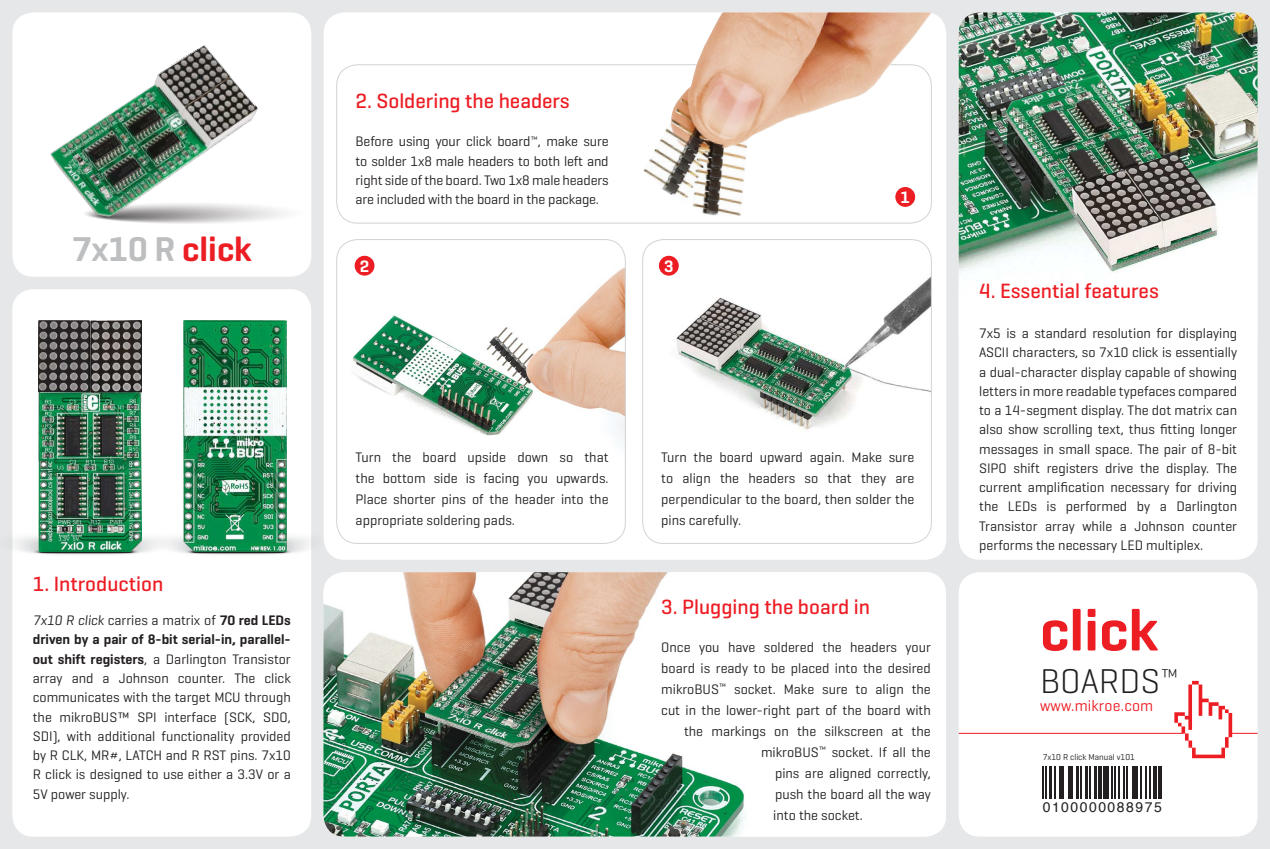
<style>
.page{position:relative;width:1270px;height:849px;background:#fff}
.page>*{position:absolute;margin:0;border:0;box-sizing:border-box;transform-origin:0 0}
.t1{font:600 59.5px "Geogrotesque";color:#ed1d24}
.t2{font:600 35px "Geogrotesque";color:#bcbec0}
.t3{font:300 35px "Geogrotesque";color:#231f20}
.t4{font:500 21px "Geogrotesque";color:#ed1d24}
.t5{font:600 16.8px "Geogrotesque";color:#fff}
.t6{font:15.75px "Geogrotesque";letter-spacing:.01em;color:#ed1d24}
.t7{font:14px/19.2px "Geogrotesque";color:#231f20;text-align:justify}
.t8{font:14px "Helvetica";letter-spacing:.105em;color:#231f20}
.t9{font:8.75px "Geogrotesque";color:#231f20}
.s1{color:#ed1d24}
.s2{font-style:italic}
.s3{font-weight:600}
</style>
<div class="page">
<div style="left:0;top:0;width:1270px;height:848px;background:#e6e7e8"></div>
<div style="left:959px;top:12px;width:299px;height:547px;background:#fff;border-radius:21px"></div>
<img style="left:959px;top:12px;width:299px;height:261px">
<div style="left:12px;top:12px;width:299px;height:265px;background:#fff;border-radius:21px"></div>
<div style="left:12px;top:289px;width:299px;height:547px;background:#fff;border-radius:21px"></div>
<div style="left:324px;top:12px;width:622px;height:547px;background:#fff;border-radius:21px"></div>
<img style="left:323px;top:572px;width:623px;height:264px">
<img style="left:338px;top:239px;width:287px;height:304px">
<div style="left:336px;top:239px;width:290px;height:304px;border:1px solid #d1d3d4;border-radius:21px"></div>
<img style="left:658px;top:257px;width:272px;height:173px">
<div style="left:642px;top:239px;width:290px;height:304px;border:1px solid #d1d3d4;border-radius:21px"></div>
<div style="left:336px;top:64px;width:596px;height:159px;border:1px solid #d1d3d4;border-radius:21px"></div>
<div style="left:355px;top:256px;width:19px;height:19px;background:#ed1d24;border-radius:50%"></div>
<div style="left:659px;top:256px;width:20px;height:19px;background:#ed1d24;border-radius:50%"></div>
<div style="left:959px;top:572px;width:299px;height:264px;background:#fff;border-radius:21px"></div>
<hr style="left:959px;top:732px;width:224px;height:1px;background:#ed1d24">
<img style="left:643px;top:12px;width:289px;height:204px">
<div style="left:895px;top:187px;width:20px;height:20px;background:#ed1d24;border-radius:50%"></div>
<svg style="left:1174px;top:680px;width:84px;height:78px"></svg>
<svg style="left:267px;top:208px;width:18px;height:11px"></svg>
<img style="left:50px;top:45px;width:217px;height:179px">
<img style="left:12px;top:529px;width:132px;height:26px">
<img style="left:144px;top:536px;width:189px;height:20px">
<img style="left:39px;top:321px;width:103px;height:230px">
<img style="left:183px;top:320px;width:104px;height:231px">
<hr style="left:1043px;top:766px;width:1px;height:32px;background:#231f20">
<hr style="left:1045px;top:766px;width:1px;height:32px;background:#231f20">
<hr style="left:1049px;top:766px;width:2px;height:32px;background:#231f20">
<hr style="left:1054px;top:766px;width:1px;height:32px;background:#231f20">
<hr style="left:1059px;top:766px;width:3px;height:32px;background:#231f20">
<hr style="left:1063px;top:766px;width:1px;height:32px;background:#231f20">
<hr style="left:1068px;top:766px;width:2px;height:32px;background:#231f20">
<hr style="left:1072px;top:766px;width:1px;height:32px;background:#231f20">
<hr style="left:1077px;top:766px;width:2px;height:32px;background:#231f20">
<hr style="left:1080px;top:766px;width:2px;height:32px;background:#231f20">
<hr style="left:1085px;top:766px;width:3px;height:32px;background:#231f20">
<hr style="left:1089px;top:766px;width:1px;height:32px;background:#231f20">
<hr style="left:1094px;top:766px;width:3px;height:32px;background:#231f20">
<hr style="left:1098px;top:766px;width:1px;height:32px;background:#231f20">
<hr style="left:1100px;top:766px;width:2px;height:32px;background:#231f20">
<hr style="left:1103px;top:766px;width:1px;height:32px;background:#231f20">
<hr style="left:1105px;top:766px;width:4px;height:32px;background:#231f20">
<hr style="left:1112px;top:766px;width:1px;height:32px;background:#231f20">
<hr style="left:1114px;top:766px;width:1px;height:32px;background:#231f20">
<hr style="left:1118px;top:766px;width:1px;height:32px;background:#231f20">
<hr style="left:1123px;top:766px;width:1px;height:32px;background:#231f20">
<hr style="left:1127px;top:766px;width:1px;height:32px;background:#231f20">
<hr style="left:1132px;top:766px;width:3px;height:32px;background:#231f20">
<hr style="left:1137px;top:766px;width:1px;height:32px;background:#231f20">
<hr style="left:1140px;top:766px;width:2px;height:32px;background:#231f20">
<hr style="left:1145px;top:766px;width:2px;height:32px;background:#231f20">
<hr style="left:1149px;top:766px;width:1px;height:32px;background:#231f20">
<hr style="left:1153px;top:766px;width:4px;height:32px;background:#231f20">
<hr style="left:1158px;top:766px;width:1px;height:32px;background:#231f20">
<hr style="left:1161px;top:766px;width:1px;height:32px;background:#231f20">
<h2 class="t2" style="left:72px;top:236px;width:181px">7x10 R <span class="s1">click</span></h2>
<h3 class="t4" style="left:33px;top:576px;width:132px">1. Introduction</h3>
<p class="t7" style="left:33px;top:611px;width:259px"><span class="s2">7x10 R click</span> carries a matrix of <span class="s3">70 red LEDs driven by a pair of 8-bit serial-in, parallel&shy;out shift registers</span>, a Darlington Transistor array and a Johnson counter. The click communicates with the target MCU through the mikroBUS™ SPI interface (SCK, SDO, SDI), with additional functionality provided by R CLK, MR#, LATCH and R RST pins. 7x10<br>R click is designed to use either a 3.3V or a 5V power supply.</p>
<h3 class="t4" style="left:356px;top:93px;width:216px">2. Soldering the headers</h3>
<p class="t7" style="left:356px;top:133px;width:254px">Before using your click board<sup>™</sup>, make sure to solder 1x8 male headers to both left and right side of the board. Two 1x8 male headers are included with the board in the package.</p>
<p class="t5" style="left:360px;top:260px;width:11px">2</p>
<p class="t5" style="left:664px;top:260px;width:11px">3</p>
<p class="t5" style="left:900px;top:191px;width:11px">1</p>
<p class="t7" style="left:356px;top:448px;width:254px;line-height:21px">Turn the board upside down so that the bottom side is facing you upwards.<br>Place shorter pins of the header into the appropriate soldering pads.</p>
<p class="t7" style="left:661px;top:448px;width:255px;line-height:21px">Turn the board upward again. Make sure to align the headers so that they are perpendicular to the board, then solder the pins carefully.</p>
<h3 class="t4" style="left:661px;top:599px;width:210px">3. Plugging the board in</h3>
<p class="t7" style="left:661px;top:638px;width:271px">Once you have soldered the headers your</p>
<p class="t7" style="left:661px;top:659px;width:271px">board is ready to be placed into the desired</p>
<p class="t7" style="left:661px;top:680px;width:271px">mikroBUS<sup>™</sup> socket. Make sure to align the</p>
<p class="t7" style="left:661px;top:701px;width:271px">cut in the lower-right part of the board with</p>
<p class="t7" style="left:684px;top:722px;width:248px">the markings on the silkscreen at the</p>
<p class="t7" style="left:761px;top:743px;width:171px">mikroBUS<sup>™</sup> socket. If all the</p>
<p class="t7" style="left:775px;top:764px;width:157px">pins are aligned correctly,</p>
<p class="t7" style="left:775px;top:785px;width:157px">push the board all the way</p>
<p class="t7" style="left:773px;top:806px;width:91px">into the socket.</p>
<h3 class="t4" style="left:979px;top:283px;width:181px">4. Essential features</h3>
<p class="t7" style="left:979px;top:325px;width:259px">7x5 is a standard resolution for displaying ASCII characters, so 7x10 click is essentially a dual-character display capable of showing letters in more readable typefaces compared to a 14-segment display. The dot matrix can also show scrolling text, thus fitting longer messages in small space. The pair of 8-bit SIPO shift registers drive the display. The current amplification necessary for driving the LEDs is performed by a Darlington Transistor array while a Johnson counter performs the necessary LED multiplex.</p>
<h1 class="t1" style="left:1040px;top:608px;width:119px">click</h1>
<h2 class="t3" style="left:1040px;top:659px;width:140px">BOARDS<sup>™</sup></h2>
<p class="t6" style="left:1040px;top:699px;width:115px">www.mikroe.com</p>
<p class="t9" style="left:1043px;top:753px;width:94px">7x10 R click Manual v101</p>
<p class="t8" style="left:1043px;top:798px;width:120px">0100000088975</p>
</div>
